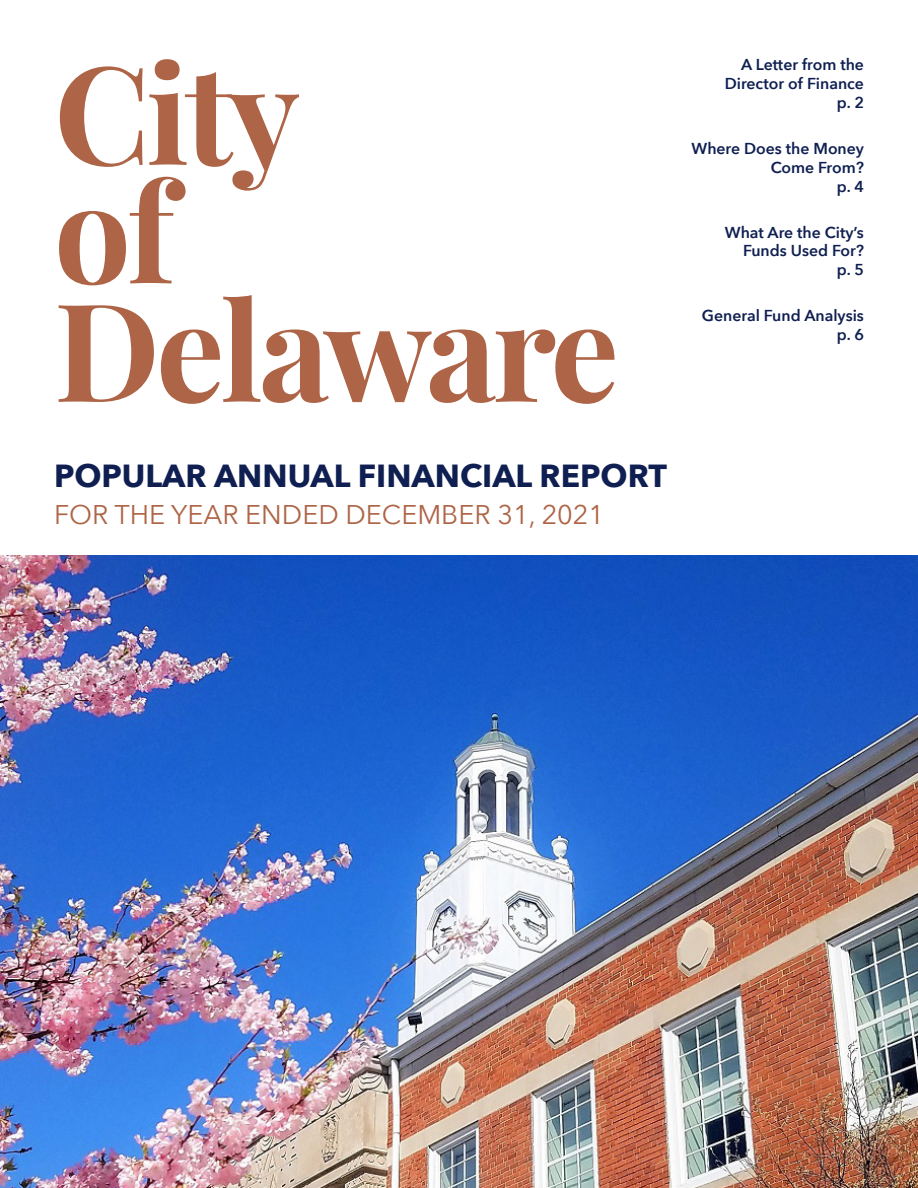
<style>
.page{position:relative;width:918px;height:1188px;background:#fff}
.page>*{position:absolute;margin:0;border:0;box-sizing:border-box;transform-origin:0 0}
.Subhead_level_2{font:700 136.5px/118.5px "Playfair Display";letter-spacing:-.03em;color:#ae6446}
.t1{font:700 31.95px "Avenir Next";color:#0f1f51}
.t2{font:27px "Avenir Next";color:#ae6446}
.Body_Copy_Lead_in{font:600 15.75px/18.9px "Avenir Next";color:#0f1f51;text-align:right}
</style>
<div class="page">
<img style="left:0;top:555px;width:918px;height:633px">
<p class="Subhead_level_2" style="left:54px;top:43px;width:567px">City<br>of<br>Delaware</p>
<p class="t1" style="left:54px;top:448px;width:614px">POPULAR ANNUAL FINANCIAL REPORT</p>
<p class="t2" style="left:54px;top:492px;width:552px">FOR THE YEAR ENDED DECEMBER 31, 2021</p>
<p class="Body_Copy_Lead_in" style="left:725px;top:54px;width:141px">A Letter from the<br>Director of Finance p. 2</p>
<p class="Body_Copy_Lead_in" style="left:692px;top:138px;width:174px">Where Does the Money<br>Come From?<br>p. 4</p>
<p class="Body_Copy_Lead_in" style="left:725px;top:222px;width:141px">What Are the City’s<br>Funds Used For?<br>p. 5</p>
<p class="Body_Copy_Lead_in" style="left:702px;top:306px;width:164px">General Fund Analysis p. 6</p>
</div>
